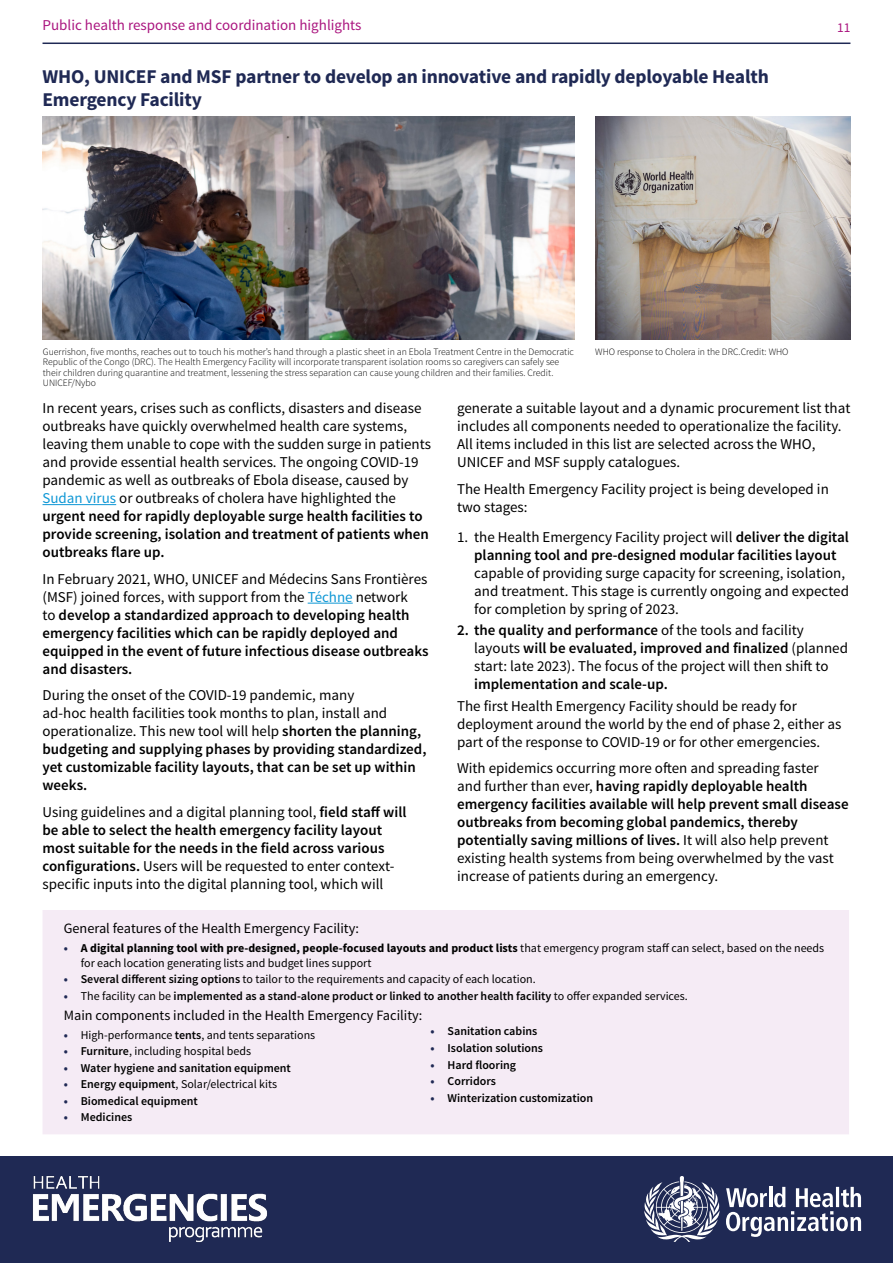
<style>
.page{position:relative;width:893px;height:1263px;background:#fff}
.page>*{position:absolute;margin:0;border:0;box-sizing:border-box;transform-origin:0 0}
.t1{font:700 19.5px/23.4px "Source Sans Pro";letter-spacing:-.01em;color:#1f2954}
.t2{font:15px/18px "Source Sans Pro";color:#000}
.t3{font:600 15px/18px "Source Sans Pro";color:#000}
.t4{font:15px "Source Sans Pro";color:#aa157f}
.t5{font:14.25px "Source Sans Pro";color:#000}
.t6{font:13.5px "Source Sans Pro";color:#aa157f}
.t7{font:12px/14.4px "Source Sans Pro";color:#000}
.t8{font:600 12px "Source Sans Pro";color:#000}
.t9{font:300 9.75px/10.5px "Source Sans Pro";color:#000}
.s1{color:#0e97d5}
.s2{font-weight:600}
.s3{font-weight:400}
.s4{font-weight:400;color:#0e97d5}
.s5{font-weight:700;color:#1f2954}
.s6{font-weight:700}
</style>
<div class="page">
<hr style="left:43px;top:504px;width:73px;height:1px;background:#0e97d5">
<hr style="left:308px;top:603px;width:45px;height:1px;background:#0e97d5">
<div style="left:0;top:1157px;width:893px;height:106px;background:#1f2954"></div>
<img style="left:12px;top:1156px;width:276px;height:87px">
<svg style="left:644px;top:1176px;width:217px;height:66px"></svg>
<hr style="left:43px;top:43px;width:807px;height:1px;background:#1f2954">
<img style="left:43px;top:117px;width:531px;height:222px">
<img style="left:595px;top:117px;width:255px;height:223px">
<div style="left:43px;top:910px;width:806px;height:224px;background:#f5ebf5"></div>
<p class="t4" style="left:43px;top:16px;width:321px">Public health response and coordination highlights</p>
<p class="t6" style="left:837px;top:19px;width:15px">11</p>
<h1 class="t1" style="left:43px;top:65px;width:728px">WHO, UNICEF and MSF partner to develop an innovative and rapidly deployable Health<br>Emergency Facility</h1>
<p class="t9" style="left:43px;top:347px;width:533px">Guerrishon, five months, reaches out to touch his mother’s hand through a plastic sheet in an Ebola Treatment Centre in the Democratic Republic of the Congo (DRC). The Health Emergency Facility will incorporate transparent isolation rooms so caregivers can safely see their children during quarantine and treatment, lessening the stress separation can cause young children and their families. Credit.<br>UNICEF/Nybo</p>
<p class="t9" style="left:595px;top:347px;width:195px">WHO response to Cholera in the DRC.Credit: WHO</p>
<p class="t2" style="left:43px;top:399px;width:390px">In recent years, crises such as conflicts, disasters and disease outbreaks have quickly overwhelmed health care systems, leaving them unable to cope with the sudden surge in patients and provide essential health services. The ongoing COVID-19 pandemic as well as outbreaks of Ebola disease, caused by <span class="s1">Sudan virus</span> or outbreaks of cholera have highlighted the <span class="s2">urgent need for rapidly deployable surge health facilities to provide screening, isolation and treatment of patients when outbreaks flare up.</span></p>
<p class="t3" style="left:43px;top:570px;width:388px"><span class="s3">In February 2021, WHO, UNICEF and Médecins Sans Frontières (MSF) joined forces, with support from the</span> <span class="s4">Téchne</span> <span class="s3">network<br>to</span> develop a standardized approach to developing health emergency facilities which can be rapidly deployed and equipped in the event of future infectious disease outbreaks and disasters.</p>
<p class="t3" style="left:43px;top:687px;width:385px"><span class="s3">During the onset of the COVID-19 pandemic, many<br>ad-hoc health facilities took months to plan, install and operationalize. This new tool will help</span> shorten the planning, budgeting and supplying phases by providing standardized, yet customizable facility layouts, that can be set up within weeks.</p>
<p class="t2" style="left:43px;top:803px;width:365px">Using guidelines and a digital planning tool, <span class="s2">field staff will be able to select the health emergency facility layout most suitable for the needs in the field across various configurations.</span> Users will be requested to enter context&shy;specific inputs into the digital planning tool, which will</p>
<p class="t2" style="left:457px;top:399px;width:395px">generate a suitable layout and a dynamic procurement list that includes all components needed to operationalize the facility.<br>All items included in this list are selected across the WHO, UNICEF and MSF supply catalogues.</p>
<p class="t2" style="left:457px;top:480px;width:373px">The Health Emergency Facility project is being developed in two stages:</p>
<p class="t3" style="left:457px;top:529px;width:393px;text-align:center"><span class="s3">1. the Health Emergency Facility project will</span> deliver the digital planning tool and pre-designed modular facilities layout</p>
<p class="t2" style="left:474px;top:565px;width:376px">capable of providing surge capacity for screening, isolation, and treatment. This stage is currently ongoing and expected for completion by spring of 2023.</p>
<p class="t2" style="left:474px;top:621px;width:375px;text-indent:-17px"><span class="s2">2. the quality and performance</span> of the tools and facility layouts <span class="s2">will be evaluated, improved and finalized</span> (planned start: late 2023). The focus of the project will then shift to</p>
<p class="t3" style="left:474px;top:675px;width:195px">implementation and scale-up.</p>
<p class="t2" style="left:457px;top:697px;width:386px">The first Health Emergency Facility should be ready for deployment around the world by the end of phase 2, either as part of the response to COVID-19 or for other emergencies.</p>
<p class="t2" style="left:457px;top:759px;width:393px">With epidemics occurring more often and spreading faster<br>and further than ever, <span class="s2">having rapidly deployable health emergency facilities available will help prevent small disease outbreaks from becoming global pandemics, thereby potentially saving millions of lives.</span> It will also help prevent existing health systems from being overwhelmed by the vast increase of patients during an emergency.</p>
<p class="t5" style="left:64px;top:920px;width:297px">General features of the Health Emergency Facility:</p>
<p class="t7" style="left:81px;top:941px;width:745px;text-indent:-17px"><span class="s5">•</span> <span class="s6">A digital planning tool with pre-designed, people-focused layouts and product lists</span> that emergency program staff can select, based on the needs for each location generating lists and budget lines support</p>
<p class="t7" style="left:64px;top:972px;width:473px"><span class="s5">•</span> <span class="s2">Several different sizing options</span> to tailor to the requirements and capacity of each location.</p>
<p class="t8" style="left:64px;top:988px;width:626px"><span class="s5">•</span> <span class="s3">The facility can be</span> implemented as a stand-alone product or linked to another health facility <span class="s3">to offer expanded services.</span></p>
<p class="t5" style="left:64px;top:1006px;width:360px">Main components included in the Health Emergency Facility:</p>
<p class="t7" style="left:64px;top:1028px;width:253px"><span class="s5">•</span> High-performance <span class="s2">tents</span>, and tents separations</p>
<p class="t7" style="left:64px;top:1044px;width:189px"><span class="s5">•</span> <span class="s2">Furniture</span>, including hospital beds</p>
<p class="t8" style="left:64px;top:1060px;width:229px"><span class="s5">•</span> Water hygiene and sanitation equipment</p>
<p class="t7" style="left:64px;top:1077px;width:215px"><span class="s5">•</span> <span class="s2">Energy equipment</span>, Solar/electrical kits</p>
<p class="t8" style="left:64px;top:1093px;width:136px"><span class="s5">•</span> Biomedical equipment</p>
<p class="t8" style="left:64px;top:1110px;width:70px"><span class="s5">•</span> Medicines</p>
<p class="t8" style="left:431px;top:1024px;width:108px"><span class="s5">•</span> Sanitation cabins</p>
<p class="t8" style="left:431px;top:1040px;width:114px"><span class="s5">•</span> Isolation solutions</p>
<p class="t8" style="left:431px;top:1057px;width:87px"><span class="s5">•</span> Hard flooring</p>
<p class="t8" style="left:431px;top:1073px;width:67px"><span class="s5">•</span> Corridors</p>
<p class="t8" style="left:431px;top:1090px;width:164px"><span class="s5">•</span> Winterization customization</p>
</div>
